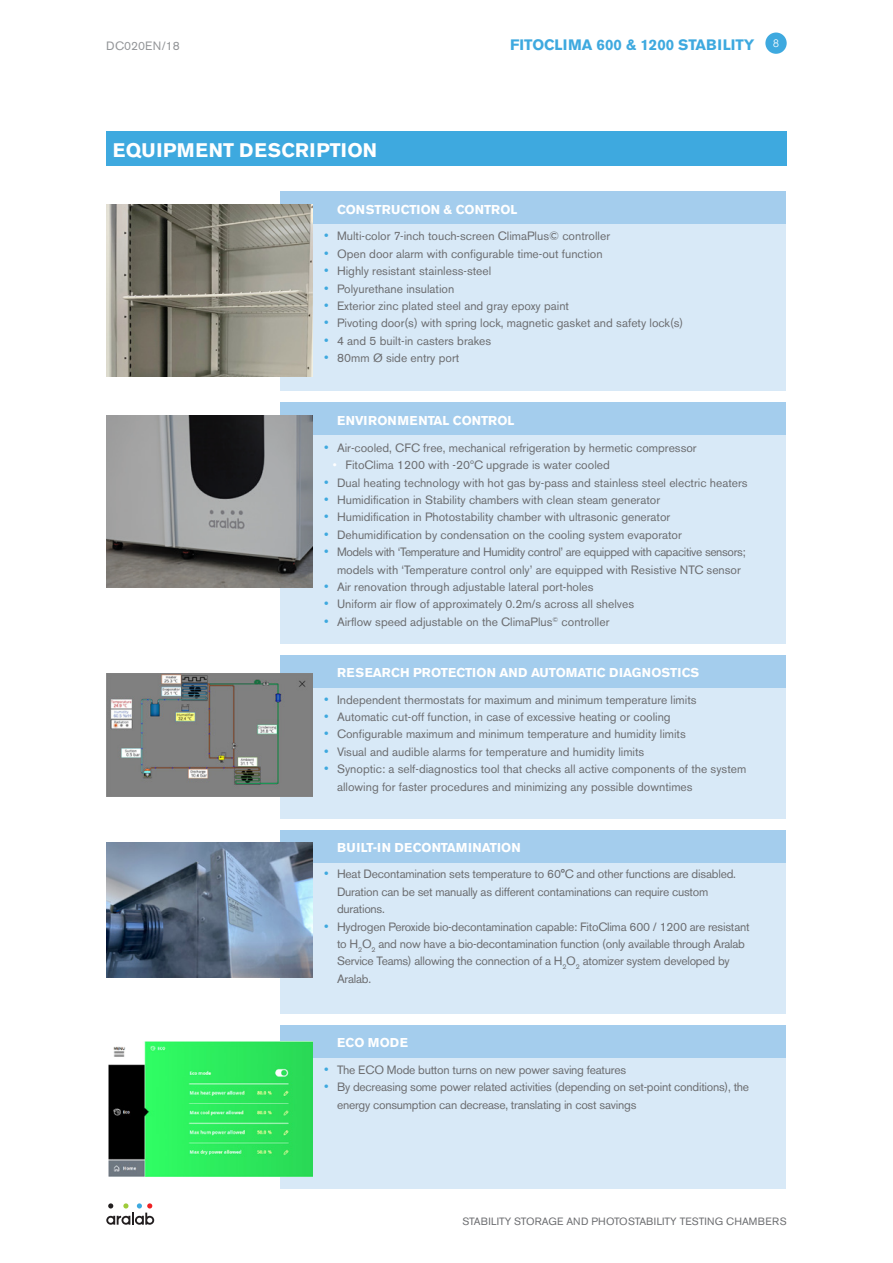
<style>
.page{position:relative;width:893px;height:1263px;background:#fff}
.page>*{position:absolute;margin:0;border:0;box-sizing:border-box;transform-origin:0 0}
.t1{font:700 19.5px "Akzidenz Grotesk BE";letter-spacing:.02em;color:#fff}
.t2{font:700 15px "Akzidenz Grotesk BE";color:#3ea9df}
.t3{font:700 12.75px "Akzidenz Grotesk BE";color:#fff}
.t4{font:12px/17.4px "Akzidenz Grotesk BE";color:#6c6d70}
.t5{font:12px/17.4px "Akzidenz Grotesk BE";letter-spacing:-.02em;color:#6c6d70}
.t6{font:12px/17.4px "Akzidenz Grotesk BE";letter-spacing:-.03em;color:#6c6d70}
.t7{font:12px "Akzidenz Grotesk BE";color:#939598}
.t8{font:10.5px "Akzidenz Grotesk BE";color:#6c6d70}
.s1{font-size:13.5px;color:#3ea9df}
.s2{color:#fff}
</style>
<div class="page">
<div style="left:106px;top:132px;width:681px;height:34px;background:#3ea9df"></div>
<div style="left:280px;top:191px;width:506px;height:199px;background:#d8e9f7"></div>
<div style="left:280px;top:191px;width:506px;height:33px;background:#a4cded"></div>
<div style="left:280px;top:402px;width:506px;height:241px;background:#d8e9f7"></div>
<div style="left:280px;top:402px;width:506px;height:32px;background:#a4cded"></div>
<div style="left:280px;top:655px;width:506px;height:163px;background:#d8e9f7"></div>
<div style="left:280px;top:655px;width:506px;height:33px;background:#a4cded"></div>
<img style="left:106px;top:673px;width:207px;height:124px">
<div style="left:280px;top:1025px;width:506px;height:163px;background:#d8e9f7"></div>
<div style="left:280px;top:1025px;width:506px;height:33px;background:#a4cded"></div>
<img style="left:108px;top:1042px;width:205px;height:134px">
<div style="left:280px;top:830px;width:506px;height:184px;background:#d8e9f7"></div>
<div style="left:280px;top:830px;width:506px;height:33px;background:#a4cded"></div>
<img style="left:106px;top:843px;width:207px;height:134px">
<img style="left:106px;top:416px;width:207px;height:171px">
<img style="left:107px;top:204px;width:206px;height:172px">
<div style="left:765px;top:33px;width:22px;height:21px;background:#3ea9df;border-radius:50%"></div>
<svg style="left:106px;top:1203px;width:48px;height:22px"></svg>
<p class="t7" style="left:106px;top:39px;width:75px">DC020EN/18</p>
<p class="t2" style="left:510px;top:36px;width:270px">FITOCLIMA 600 &amp; 1200 STABILITY <sup>8</sup></p>
<p class="t1" style="left:113px;top:139px;width:266px">EQUIPMENT DESCRIPTION</p>
<p class="t3" style="left:337px;top:202px;width:182px">CONSTRUCTION &amp; CONTROL</p>
<p class="t4" style="left:324px;top:228px;width:287px"><span class="s1">•</span> Multi-color 7-inch touch-screen ClimaPlus© controller</p>
<p class="t4" style="left:324px;top:245px;width:280px"><span class="s1">•</span> Open door alarm with configurable time-out function</p>
<p class="t4" style="left:324px;top:262px;width:169px"><span class="s1">•</span> Highly resistant stainless-steel</p>
<p class="t4" style="left:324px;top:280px;width:132px"><span class="s1">•</span> Polyurethane insulation</p>
<p class="t4" style="left:324px;top:297px;width:246px"><span class="s1">•</span> Exterior zinc plated steel and gray epoxy paint</p>
<p class="t4" style="left:324px;top:315px;width:361px"><span class="s1">•</span> Pivoting door(s) with spring lock, magnetic gasket and safety lock(s)</p>
<p class="t4" style="left:324px;top:332px;width:169px"><span class="s1">•</span> 4 and 5 built-in casters brakes</p>
<p class="t4" style="left:324px;top:349px;width:137px"><span class="s1">•</span> 80mm Ø side entry port</p>
<p class="t3" style="left:337px;top:413px;width:179px">ENVIRONMENTAL CONTROL</p>
<p class="t4" style="left:324px;top:439px;width:374px"><span class="s1">•</span> Air-cooled, CFC free, mechanical refrigeration by hermetic compressor</p>
<p class="t4" style="left:333px;top:456px;width:278px"><span class="s2">•</span> FitoClima 1200 with -20ºC upgrade is water cooled</p>
<p class="t4" style="left:324px;top:474px;width:425px"><span class="s1">•</span> Dual heating technology with hot gas by-pass and stainless steel electric heaters</p>
<p class="t4" style="left:324px;top:491px;width:337px"><span class="s1">•</span> Humidification in Stability chambers with clean steam generator</p>
<p class="t4" style="left:324px;top:508px;width:348px"><span class="s1">•</span> Humidification in Photostability chamber with ultrasonic generator</p>
<p class="t4" style="left:324px;top:526px;width:359px"><span class="s1">•</span> Dehumidification by condensation on the cooling system evaporator</p>
<p class="t6" style="left:337px;top:543px;width:410px;text-indent:-13px"><span class="s1">•</span> Models with ‘Temperature and Humidity control’ are equipped with capacitive sensors; models with ‘Temperature control only’ are equipped with Resistive NTC sensor</p>
<p class="t4" style="left:324px;top:578px;width:271px"><span class="s1">•</span> Air renovation through adjustable lateral port-holes</p>
<p class="t4" style="left:324px;top:595px;width:311px"><span class="s1">•</span> Uniform air flow of approximately 0.2m/s across all shelves</p>
<p class="t4" style="left:324px;top:613px;width:287px"><span class="s1">•</span> Airflow speed adjustable on the ClimaPlus<sup>©</sup> controller</p>
<p class="t3" style="left:337px;top:665px;width:364px">RESEARCH PROTECTION AND AUTOMATIC DIAGNOSTICS</p>
<p class="t4" style="left:324px;top:691px;width:374px"><span class="s1">•</span> Independent thermostats for maximum and minimum temperature limits</p>
<p class="t4" style="left:324px;top:708px;width:348px"><span class="s1">•</span> Automatic cut-off function, in case of excessive heating or cooling</p>
<p class="t4" style="left:324px;top:725px;width:363px"><span class="s1">•</span> Configurable maximum and minimum temperature and humidity limits</p>
<p class="t4" style="left:324px;top:743px;width:322px"><span class="s1">•</span> Visual and audible alarms for temperature and humidity limits</p>
<p class="t4" style="left:337px;top:760px;width:411px;text-indent:-13px"><span class="s1">•</span> Synoptic: a self-diagnostics tool that checks all active components of the system allowing for faster procedures and minimizing any possible downtimes</p>
<p class="t3" style="left:337px;top:840px;width:185px">BUILT-IN DECONTAMINATION</p>
<p class="t5" style="left:337px;top:865px;width:400px;text-indent:-13px"><span class="s1">•</span> Heat Decontamination sets temperature to 60°C and other functions are disabled.<br>Duration can be set manually as different contaminations can require custom durations.</p>
<p class="t5" style="left:337px;top:918px;width:414px;text-indent:-13px"><span class="s1">•</span> Hydrogen Peroxide bio-decontamination capable: FitoClima 600 / 1200 are resistant to H<sub>2</sub>O<sub>2</sub> and now have a bio-decontamination function (only available through Aralab Service Teams) allowing the connection of a H<sub>2</sub>O<sub>2</sub> atomizer system developed by Aralab.</p>
<p class="t3" style="left:337px;top:1035px;width:72px">ECO MODE</p>
<p class="t5" style="left:324px;top:1061px;width:303px"><span class="s1">•</span> The ECO Mode button turns on new power saving features</p>
<p class="t5" style="left:337px;top:1078px;width:414px;text-indent:-13px"><span class="s1">•</span> By decreasing some power related activities (depending on set-point conditions), the energy consumption can decrease, translating in cost savings</p>
<p class="t8" style="left:462px;top:1215px;width:326px">STABILITY STORAGE AND PHOTOSTABILITY TESTING CHAMBERS</p>
</div>
